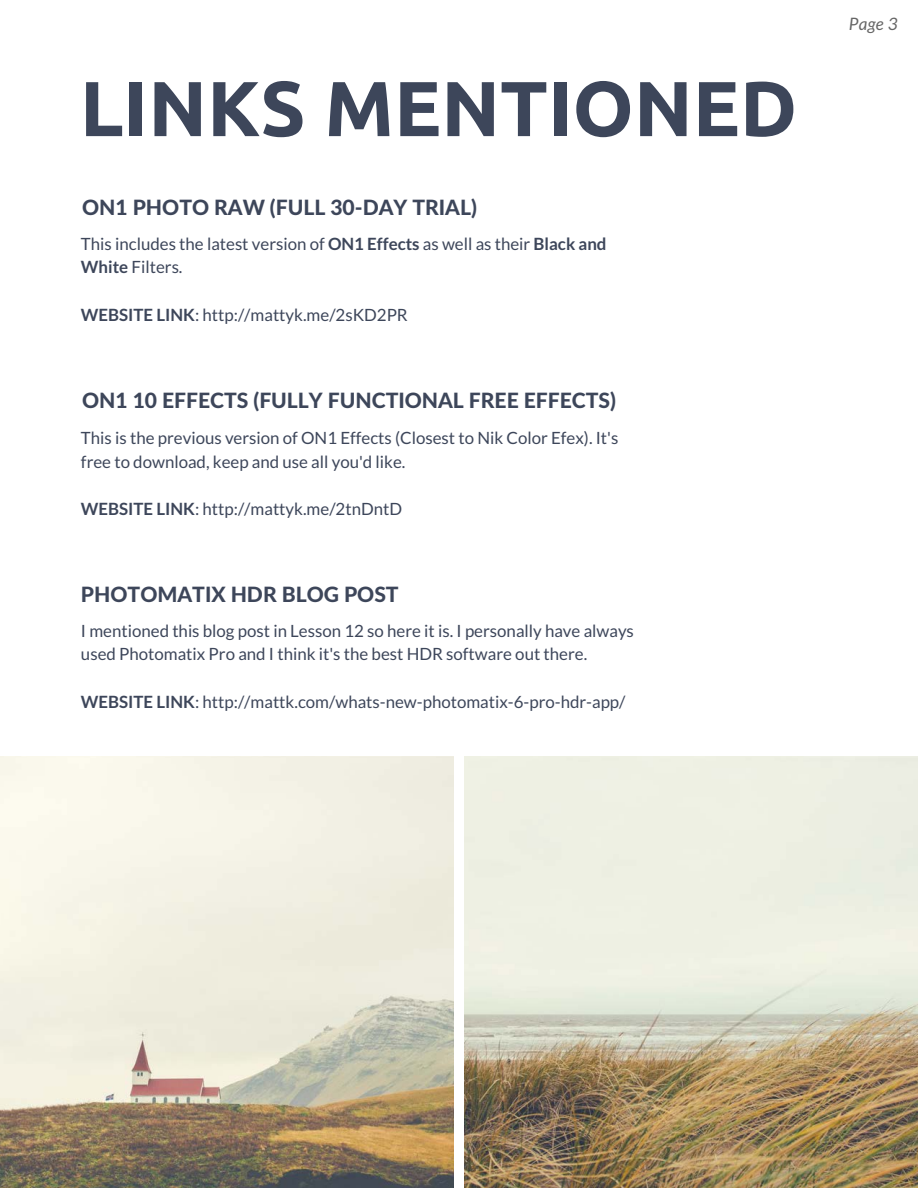
<style>
.page{position:relative;width:918px;height:1188px;background:#fff}
.page>*{position:absolute;margin:0;border:0;box-sizing:border-box;transform-origin:0 0}
.t1{font:700 77.85px "Ubuntu";color:#3d465a}
.t2{font:800 21.15px "Lato";color:#3d465a}
.t3{font:italic 17.1px "Lato";color:#666}
.t4{font:16.8px/23.7px "Lato";color:#3d465a}
.s1{font-weight:700}
</style>
<div class="page">
<img style="left:0;top:756px;width:453px;height:432px">
<img style="left:465px;top:756px;width:453px;height:432px">
<h1 class="t1" style="left:80px;top:64px;width:719px">LINKS MENTIONED</h1>
<p class="t2" style="left:82px;top:194px;width:396px">ON1 PHOTO RAW (FULL 30-DAY TRIAL)</p>
<p class="t4" style="left:81px;top:231px;width:527px">This includes the latest version of <span class="s1">ON1 Effects</span> as well as their <span class="s1">Black and<br>White</span> Filters.</p>
<p class="t4" style="left:81px;top:302px;width:328px"><span class="s1">WEBSITE LINK</span>: http://mattyk.me/2sKD2PR</p>
<p class="t2" style="left:82px;top:387px;width:535px">ON1 10 EFFECTS (FULLY FUNCTIONAL FREE EFFECTS)</p>
<p class="t4" style="left:81px;top:426px;width:539px">This is the previous version of ON1 Effects (Closest to Nik Color Efex). It's free to download, keep and use all you'd like.</p>
<p class="t4" style="left:81px;top:497px;width:323px"><span class="s1">WEBSITE LINK</span>: http://mattyk.me/2tnDntD</p>
<p class="t2" style="left:81px;top:581px;width:319px">PHOTOMATIX HDR BLOG POST</p>
<p class="t4" style="left:81px;top:618px;width:554px">I mentioned this blog post in Lesson 12 so here it is. I personally have always used Photomatix Pro and I think it's the best HDR software out there.</p>
<p class="t4" style="left:81px;top:689px;width:546px"><span class="s1">WEBSITE LINK</span>: http://mattk.com/whats-new-photomatix-6-pro-hdr-app/</p>
<p class="t3" style="left:849px;top:13px;width:51px">Page 3</p>
</div>
